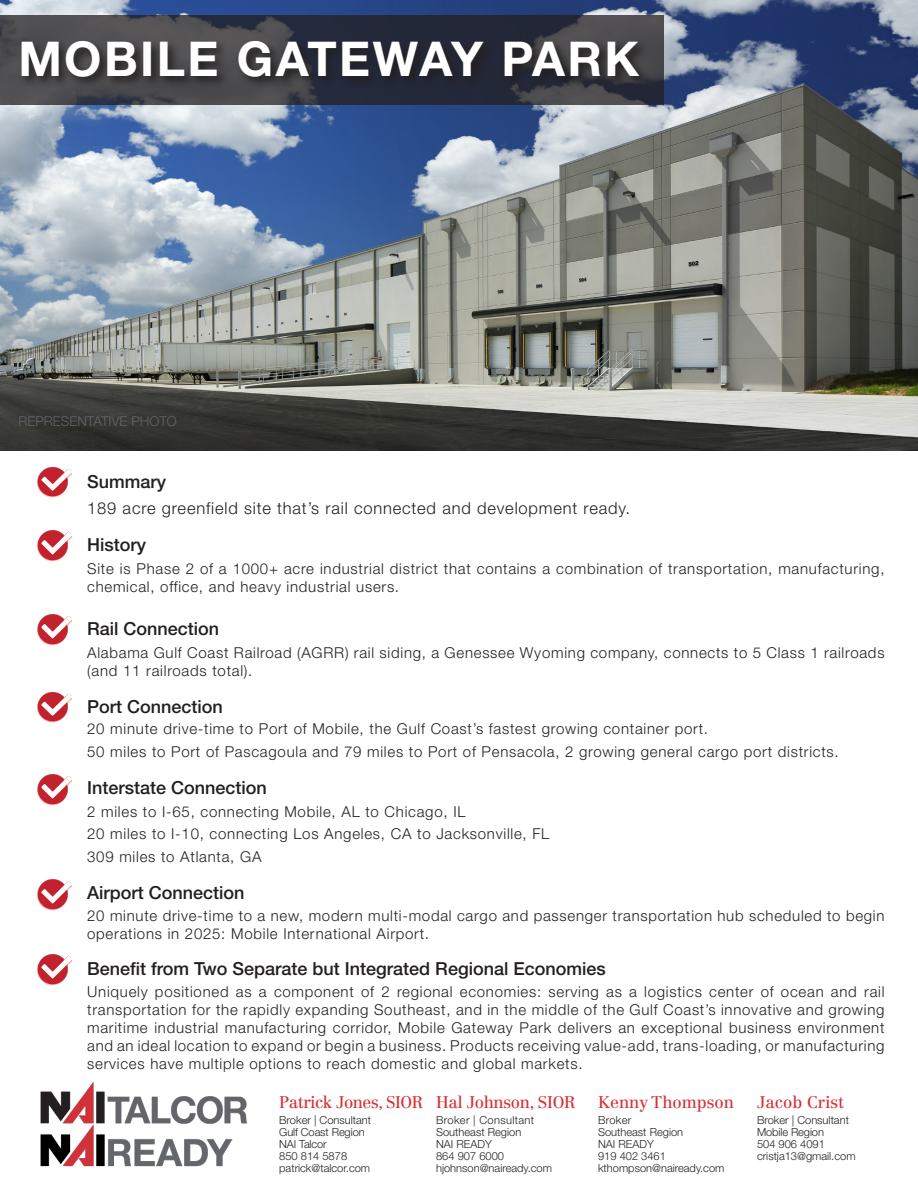
<style>
.page{position:relative;width:918px;height:1188px;background:#fff}
.page>*{position:absolute;margin:0;border:0;box-sizing:border-box;transform-origin:0 0}
.t1{font:700 48px "Helvetica Neue LT Std";letter-spacing:.05em;color:#fff}
.t2{font:500 18px "Helvetica Neue LT Std";color:#231f20}
.t3{font:16.65px "Centennial LT Std";letter-spacing:-.02em;color:#d43238}
.t4{font:16.65px "Centennial LT Std";color:#d43238}
.t5{font:300 16.5px "Helvetica Neue LT Std";letter-spacing:.05em;color:#231f20}
.t6{font:300 15px/18px "Helvetica Neue LT Std";letter-spacing:.05em;color:#231f20}
.t7{font:300 13.5px "Helvetica Neue LT Std";color:#63656a}
.t8{font:300 11.1px "Helvetica Neue LT Std";color:#231f20}
.t9{font:300 11.1px "Helvetica Neue LT Std";letter-spacing:.03em;color:#231f20}
</style>
<div class="page">
<img style="left:0;top:0;width:918px;height:450px">
<svg style="left:0;top:15px;width:664px;height:90px;background:#3c3d46"></svg>
<svg style="left:18px;top:38px;width:634px;height:52px;background:#34343a"></svg>
<img style="left:38px;top:466px;width:33px;height:32px">
<img style="left:38px;top:529px;width:33px;height:33px">
<img style="left:38px;top:613px;width:33px;height:33px">
<img style="left:38px;top:691px;width:33px;height:32px">
<img style="left:38px;top:773px;width:33px;height:33px">
<img style="left:38px;top:878px;width:33px;height:33px">
<img style="left:38px;top:953px;width:33px;height:33px">
<img style="left:40px;top:1125px;width:193px;height:42px">
<img style="left:40px;top:1081px;width:208px;height:44px">
<p class="t1" style="left:18px;top:29px;width:622px">MOBILE GATEWAY PARK</p>
<p class="t7" style="left:18px;top:413px;width:160px">REPRESENTATIVE PHOTO</p>
<p class="t2" style="left:87px;top:471px;width:81px">Summary</p>
<p class="t5" style="left:87px;top:498px;width:544px">189 acre greenfield site that’s rail connected and development ready.</p>
<p class="t2" style="left:87px;top:534px;width:61px">History</p>
<p class="t6" style="left:87px;top:560px;width:799px">Site is Phase 2 of a 1000+ acre industrial district that contains a combination of transportation, manufacturing, chemical, office, and heavy industrial users.</p>
<p class="t2" style="left:87px;top:618px;width:134px">Rail Connection</p>
<p class="t6" style="left:87px;top:643px;width:799px">Alabama Gulf Coast Railroad (AGRR) rail siding, a Genessee Wyoming company, connects to 5 Class 1 railroads (and 11 railroads total).</p>
<p class="t2" style="left:87px;top:696px;width:137px">Port Connection</p>
<p class="t6" style="left:87px;top:720px;width:622px">20 minute drive-time to Port of Mobile, the Gulf Coast’s fastest growing container port.</p>
<p class="t6" style="left:87px;top:742px;width:753px">50 miles to Port of Pascagoula and 79 miles to Port of Pensacola, 2 growing general cargo port districts.</p>
<p class="t2" style="left:87px;top:777px;width:181px">Interstate Connection</p>
<p class="t6" style="left:87px;top:802px;width:380px">2 miles to I-65, connecting Mobile, AL to Chicago, IL</p>
<p class="t6" style="left:87px;top:825px;width:464px">20 miles to I-10, connecting Los Angeles, CA to Jacksonville, FL</p>
<p class="t6" style="left:87px;top:847px;width:176px">309 miles to Atlanta, GA</p>
<p class="t2" style="left:87px;top:882px;width:159px">Airport Connection</p>
<p class="t6" style="left:87px;top:906px;width:799px">20 minute drive-time to a new, modern multi-modal cargo and passenger transportation hub scheduled to begin operations in 2025: Mobile International Airport.</p>
<p class="t2" style="left:87px;top:958px;width:520px">Benefit from Two Separate but Integrated Regional Economies</p>
<p class="t6" style="left:87px;top:983px;width:799px;text-align:justify">Uniquely positioned as a component of 2 regional economies: serving as a logistics center of ocean and rail transportation for the rapidly expanding Southeast, and in the middle of the Gulf Coast’s innovative and growing maritime industrial manufacturing corridor, Mobile Gateway Park delivers an exceptional business environment and an ideal location to expand or begin a business. Products receiving value-add, trans-loading, or manufacturing services have multiple options to reach domestic and global markets.</p>
<p class="t3" style="left:436px;top:1092px;width:141px">Hal Johnson, SIOR</p>
<p class="t9" style="left:436px;top:1113px;width:99px">Broker | Consultant</p>
<p class="t8" style="left:436px;top:1125px;width:87px">Southeast Region</p>
<p class="t8" style="left:436px;top:1137px;width:57px">NAI READY</p>
<p class="t8" style="left:436px;top:1149px;width:69px">864 907 6000</p>
<p class="t8" style="left:436px;top:1161px;width:117px">hjohnson@naiready.com</p>
<p class="t3" style="left:279px;top:1092px;width:146px">Patrick Jones, SIOR</p>
<p class="t8" style="left:279px;top:1113px;width:93px">Broker | Consultant</p>
<p class="t8" style="left:279px;top:1125px;width:87px">Gulf Coast Region</p>
<p class="t8" style="left:279px;top:1137px;width:49px">NAI Talcor</p>
<p class="t8" style="left:279px;top:1149px;width:69px">850 814 5878</p>
<p class="t8" style="left:279px;top:1161px;width:92px">patrick@talcor.com</p>
<p class="t4" style="left:598px;top:1092px;width:137px">Kenny Thompson</p>
<p class="t8" style="left:598px;top:1113px;width:35px">Broker</p>
<p class="t8" style="left:598px;top:1125px;width:87px">Southeast Region</p>
<p class="t8" style="left:598px;top:1137px;width:57px">NAI READY</p>
<p class="t8" style="left:598px;top:1149px;width:69px">919 402 3461</p>
<p class="t8" style="left:598px;top:1161px;width:128px">kthompson@naiready.com</p>
<p class="t4" style="left:757px;top:1092px;width:89px">Jacob Crist</p>
<p class="t8" style="left:757px;top:1113px;width:93px">Broker | Consultant</p>
<p class="t8" style="left:757px;top:1125px;width:68px">Mobile Region</p>
<p class="t8" style="left:757px;top:1137px;width:69px">504 906 4091</p>
<p class="t8" style="left:757px;top:1149px;width:100px">cristja13@gmail.com</p>
</div>
